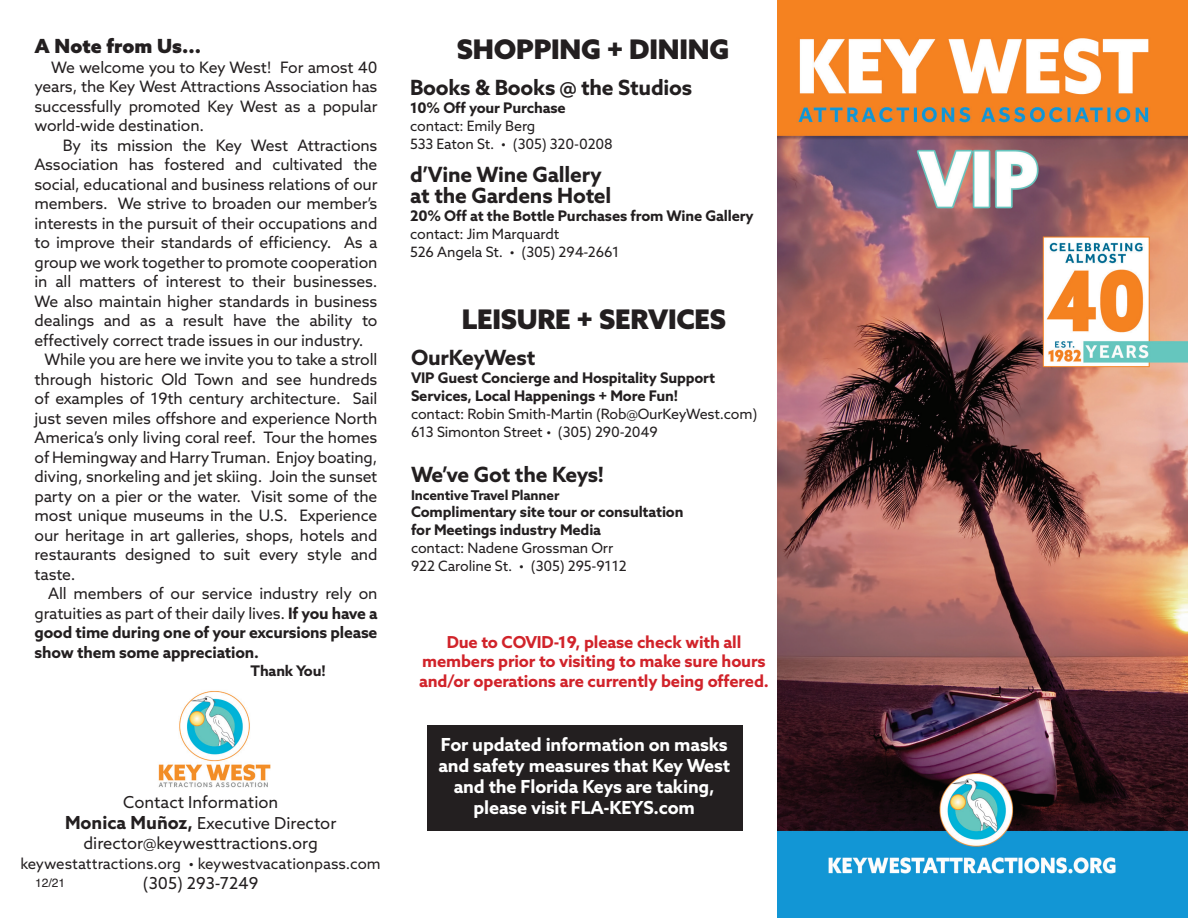
<style>
.page{position:relative;width:1188px;height:918px;background:#fff}
.page>*{position:absolute;margin:0;border:0;box-sizing:border-box;transform-origin:0 0}
.t1{font:900 27px "Azo Sans";letter-spacing:-.01em;color:#231f20}
.t2{font:700 21px/21px "Azo Sans";letter-spacing:-.01em;color:#231f20}
.t3{font:700 21px "Azo Sans";letter-spacing:-.03em;color:#231f20}
.t4{font:900 19.5px "Azo Sans";color:#231f20}
.t5{font:700 18px/21px "Azo Sans";letter-spacing:-.01em;color:#fff;text-align:center}
.t6{font:700 16.5px/19.5px "Azo Sans";letter-spacing:-.01em;color:#d1232a;text-align:center}
.t7{font:16.5px/21.6px "Azo Sans";color:#231f20;text-align:center}
.t8{font:15.75px/19.5px "Azo Sans";letter-spacing:-.01em;color:#231f20;text-align:justify}
.t9{font:700 15.75px "Azo Sans";letter-spacing:-.01em;color:#231f20}
.t10{font:15px "Azo Sans";color:#231f20}
.t11{font:700 14.7px/18px "Azo Sans";letter-spacing:-.01em;color:#231f20}
.t12{font:14.25px/18px "Azo Sans";letter-spacing:-.01em;color:#231f20}
.t13{font:700 13.5px "Azo Sans";letter-spacing:-.01em;color:#231f20}
.t14{font:12px "Helvetica";color:#231f20}
.s1{font-weight:700}
.s2{font-weight:700;font-size:18px}
</style>
<div class="page">
<img style="left:777px;top:0;width:411px;height:918px">
<img style="left:158px;top:691px;width:113px;height:97px">
<div style="left:428px;top:725px;width:315px;height:106px;background:#231f20"></div>
<p class="t4" style="left:35px;top:33px;width:168px">A Note from Us...</p>
<p class="t8" style="left:35px;top:57px;width:344px;text-indent:17px">We welcome you to Key West! For amost 40 years, the Key West Attractions Association has successfully promoted Key West as a popular world-wide destination.</p>
<p class="t8" style="left:63px;top:135px;width:316px">By its mission the Key West Attractions</p>
<p class="t8" style="left:35px;top:155px;width:344px">Association has fostered and cultivated the</p>
<p class="t8" style="left:35px;top:174px;width:344px">social, educational and business relations of our</p>
<p class="t8" style="left:35px;top:194px;width:344px">members. We strive to broaden our member’s</p>
<p class="t8" style="left:35px;top:213px;width:344px">interests in the pursuit of their occupations and</p>
<p class="t8" style="left:35px;top:233px;width:344px">to improve their standards of efficiency. As a</p>
<p class="t8" style="left:35px;top:252px;width:344px">group we work together to promote cooperation</p>
<p class="t8" style="left:35px;top:272px;width:344px">in all matters of interest to their businesses.</p>
<p class="t8" style="left:35px;top:291px;width:344px">We also maintain higher standards in business</p>
<p class="t8" style="left:35px;top:311px;width:344px">dealings and as a result have the ability to</p>
<p class="t8" style="left:35px;top:330px;width:331px">effectively correct trade issues in our industry.</p>
<p class="t8" style="left:44px;top:350px;width:335px">While you are here we invite you to take a stroll</p>
<p class="t8" style="left:35px;top:369px;width:344px">through historic Old Town and see hundreds</p>
<p class="t8" style="left:35px;top:389px;width:344px">of examples of 19th century architecture. Sail</p>
<p class="t8" style="left:35px;top:408px;width:344px">just seven miles offshore and experience North</p>
<p class="t8" style="left:35px;top:428px;width:344px">America’s only living coral reef. Tour the homes</p>
<p class="t8" style="left:35px;top:447px;width:344px">of Hemingway and Harry Truman. Enjoy boating,</p>
<p class="t8" style="left:35px;top:467px;width:344px">diving, snorkeling and jet skiing. Join the sunset</p>
<p class="t8" style="left:35px;top:486px;width:344px">party on a pier or the water. Visit some of the</p>
<p class="t8" style="left:35px;top:506px;width:344px">most unique museums in the U.S. Experience</p>
<p class="t8" style="left:35px;top:525px;width:344px">our heritage in art galleries, shops, hotels and</p>
<p class="t8" style="left:35px;top:545px;width:344px">restaurants designed to suit every style and</p>
<p class="t8" style="left:35px;top:564px;width:43px">taste.</p>
<p class="t8" style="left:48px;top:584px;width:331px">All members of our service industry rely on</p>
<p class="t8" style="left:35px;top:603px;width:344px">gratuities as part of their daily lives. <span class="s1">If you have a</span></p>
<p class="t9" style="left:35px;top:622px;width:344px">good time during one of your excursions please</p>
<p class="t9" style="left:35px;top:642px;width:226px">show them some appreciation.</p>
<p class="t11" style="left:251px;top:661px;width:77px">Thank You!</p>
<p class="t7" style="left:65px;top:791px;width:273px">Contact Information<br><span class="s2">Monica Muñoz,</span> Executive Director</p>
<p class="t7" style="left:83px;top:832px;width:236px">director@keywesttractions.org</p>
<p class="t10" style="left:21px;top:854px;width:362px">keywestattractions.org • keywestvacationpass.com</p>
<p class="t7" style="left:143px;top:872px;width:117px">(305) 293-7249</p>
<p class="t14" style="left:35px;top:872px;width:32px">12/21</p>
<h1 class="t1" style="left:457px;top:31px;width:274px">SHOPPING + DINING</h1>
<h2 class="t2" style="left:410px;top:77px;width:284px">Books &amp; Books @ the Studios</h2>
<p class="t11" style="left:410px;top:99px;width:157px">10% Off your Purchase</p>
<p class="t12" style="left:410px;top:117px;width:204px">contact: Emily Berg<br>533 Eaton St. • (305) 320-0208</p>
<h2 class="t2" style="left:410px;top:164px;width:203px">d’Vine Wine Gallery at the Gardens Hotel</h2>
<p class="t11" style="left:410px;top:207px;width:345px">20% Off at the Bottle Purchases from Wine Gallery</p>
<p class="t12" style="left:410px;top:225px;width:211px">contact: Jim Marquardt<br>526 Angela St. • (305) 294-2661</p>
<h1 class="t1" style="left:462px;top:301px;width:266px">LEISURE + SERVICES</h1>
<h2 class="t2" style="left:411px;top:347px;width:126px">OurKeyWest</h2>
<p class="t11" style="left:411px;top:369px;width:306px">VIP Guest Concierge and Hospitality Support<br>Services, Local Happenings + More Fun!</p>
<p class="t12" style="left:411px;top:405px;width:348px">contact: Robin Smith-Martin (Rob@OurKeyWest.com)<br>613 Simonton Street • (305) 290-2049</p>
<h2 class="t3" style="left:411px;top:461px;width:195px">We’ve Got the Keys!</h2>
<p class="t13" style="left:411px;top:486px;width:150px">Incentive Travel Planner</p>
<p class="t11" style="left:411px;top:502px;width:274px">Complimentary site tour or consultation for Meetings industry Media</p>
<p class="t12" style="left:411px;top:538px;width:217px">contact: Nadene Grossman Orr<br>922 Caroline St. • (305) 295-9112</p>
<p class="t6" style="left:419px;top:632px;width:351px">Due to COVID-19, please check with all members prior to visiting to make sure hours and/or operations are currently being offered.</p>
<p class="t5" style="left:438px;top:734px;width:293px">For updated information on masks and safety measures that Key West and the Florida Keys are taking, please visit FLA-KEYS.com</p>
</div>
